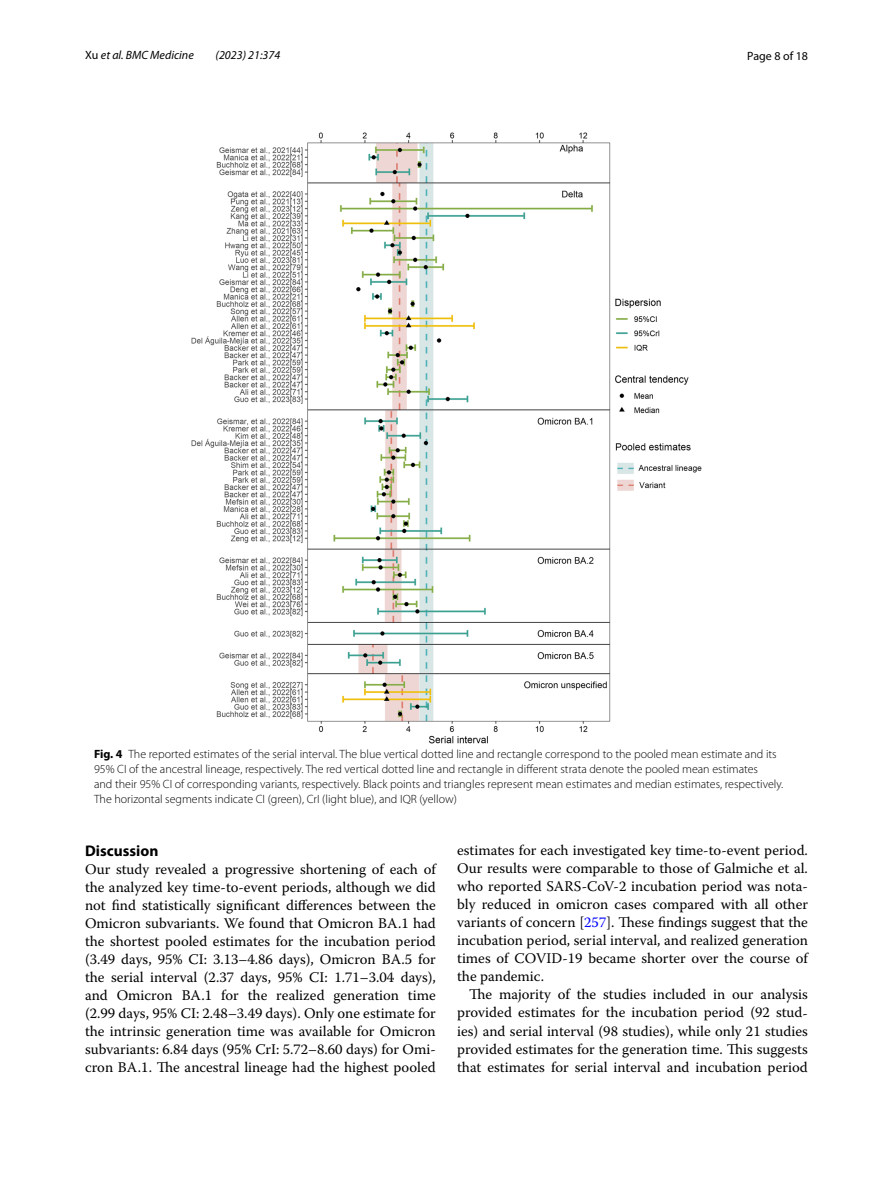
<style>
.page{position:relative;width:893px;height:1187px;background:#fff}
.page>*{position:absolute;margin:0;border:0;box-sizing:border-box;transform-origin:0 0}
.t1{font:700 15.45px "Myriad Pro";color:#000}
.t2{font:14.7px/18px "Warnock Pro";color:#000;text-align:justify}
.t3{font:300 12px/15px "Myriad Pro";color:#000}
.t4{font:italic 12px "Myriad Pro";color:#000}
.t5{font:12px "Myriad Pro";color:#000}
.s1{font-style:normal}
.s2{font-weight:700}
.s3{color:#00f}
</style>
<div class="page">
<img style="left:191px;top:133px;width:511px;height:610px">
<p class="t4" style="left:85px;top:48px;width:110px"><span class="s1">Xu</span> et al. BMC Medicine</p>
<p class="t4" style="left:216px;top:48px;width:66px">(2023) 21:374</p>
<p class="t5" style="left:747px;top:48px;width:62px">Page 8 of 18</p>
<p class="t3" style="left:94px;top:747px;width:691px"><span class="s2">Fig. 4</span> The reported estimates of the serial interval. The blue vertical dotted line and rectangle correspond to the pooled mean estimate and its 95% CI of the ancestral lineage, respectively. The red vertical dotted line and rectangle in different strata denote the pooled mean estimates<br>and their 95% CI of corresponding variants, respectively. Black points and triangles represent mean estimates and median estimates, respectively.<br>The horizontal segments indicate CI (green), CrI (light blue), and IQR (yellow)</p>
<p class="t1" style="left:85px;top:840px;width:75px">Discussion</p>
<p class="t2" style="left:85px;top:860px;width:352px">Our study revealed a progressive shortening of each of the analyzed key time-to-event periods, although we did not find statistically significant differences between the Omicron subvariants. We found that Omicron BA.1 had the shortest pooled estimates for the incubation period (3.49 days, 95% CI: 3.13–4.86 days), Omicron BA.5 for the serial interval (2.37 days, 95% CI: 1.71–3.04 days), and Omicron BA.1 for the realized generation time (2.99 days, 95% CI: 2.48–3.49 days). Only one estimate for the intrinsic generation time was available for Omicron subvariants: 6.84 days (95% CrI: 5.72–8.60 days) for Omi&shy;cron BA.1. The ancestral lineage had the highest pooled</p>
<p class="t2" style="left:457px;top:841px;width:352px">estimates for each investigated key time-to-event period.<br>Our results were comparable to those of Galmiche et al. who reported SARS-CoV-2 incubation period was nota&shy;bly reduced in omicron cases compared with all other variants of concern [<span class="s3">257</span>]. These findings suggest that the incubation period, serial interval, and realized generation times of COVID-19 became shorter over the course of the pandemic.</p>
<p class="t2" style="left:457px;top:985px;width:352px;text-indent:12px">The majority of the studies included in our analysis provided estimates for the incubation period (92 stud&shy;ies) and serial interval (98 studies), while only 21 studies provided estimates for the generation time. This suggests that estimates for serial interval and incubation period</p>
</div>
